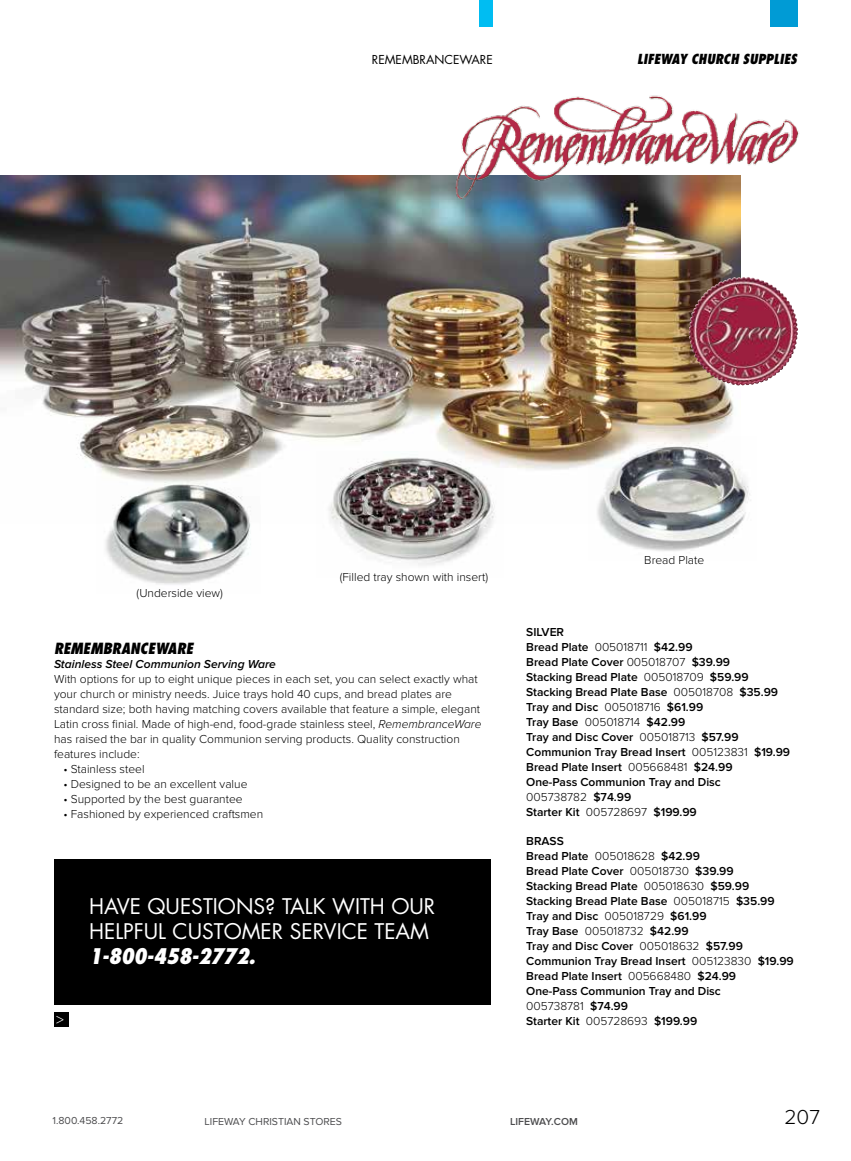
<style>
.page{position:relative;width:851px;height:1161px;background:#fff}
.page>*{position:absolute;margin:0;border:0;box-sizing:border-box;transform-origin:0 0}
.t1{font:21px/25.2px "Futura Std";color:#fff}
.t2{font:italic 800 condensed 21px "Futura Std";color:#fff}
.t3{font:300 21px "Proxima Nova";color:#000}
.t4{font:300 15.75px "Proxima Nova";color:#fff}
.t5{font:italic 800 condensed 15px "Futura Std";color:#000}
.t6{font:italic 800 condensed 13.5px "Futura Std";color:#000}
.t7{font:600 12px/15px "Proxima Nova";color:#000}
.t8{font:300 12px/15px "Proxima Nova";color:#000}
.t9{font:italic 600 12px "Proxima Nova";color:#000}
.t10{font:12px "Futura Std";color:#000}
.t11{font:10.5px "Proxima Nova";color:#4d4d4f}
.t12{font:600 10.5px "Proxima Nova";color:#4d4d4f}
.s1{font-style:italic}
.s2{font-weight:300}
</style>
<div class="page">
<div style="left:54px;top:859px;width:436px;height:146px;background:#000"></div>
<div style="left:54px;top:1012px;width:15px;height:15px;background:#000"></div>
<div style="left:770px;top:0;width:27px;height:27px;background:#009bd5"></div>
<div style="left:479px;top:0;width:13px;height:27px;background:#00bdf2"></div>
<img style="left:0;top:176px;width:740px;height:296px">
<img style="left:316px;top:452px;width:188px;height:113px">
<img style="left:588px;top:436px;width:163px;height:115px">
<img style="left:103px;top:472px;width:148px;height:113px">
<img style="left:439px;top:95px;width:360px;height:119px">
<img style="left:688px;top:277px;width:59px;height:101px">
<p class="t10" style="left:372px;top:52px;width:122px">REMEMBRANCEWARE</p>
<p class="t6" style="left:637px;top:51px;width:161px">LIFEWAY CHURCH SUPPLIES</p>
<p class="t8" style="left:137px;top:585px;width:88px">(Underside view)</p>
<p class="t8" style="left:340px;top:570px;width:150px">(Filled tray shown with insert)</p>
<p class="t5" style="left:54px;top:639px;width:141px">REMEMBRANCEWARE</p>
<p class="t9" style="left:54px;top:657px;width:223px">Stainless Steel Communion Serving Ware</p>
<p class="t8" style="left:54px;top:672px;width:429px">With options for up to eight unique pieces in each set, you can select exactly what your church or ministry needs. Juice trays hold 40 cups, and bread plates are standard size; both having matching covers available that feature a simple, elegant Latin cross finial. Made of high-end, food-grade stainless steel, <span class="s1">RemembranceWare </span>has raised the bar in quality Communion serving products. Quality construction features include:</p>
<p class="t8" style="left:63px;top:762px;width:83px">• Stainless steel</p>
<p class="t8" style="left:63px;top:777px;width:186px">• Designed to be an excellent value</p>
<p class="t8" style="left:63px;top:792px;width:181px">• Supported by the best guarantee</p>
<p class="t8" style="left:63px;top:807px;width:201px">• Fashioned by experienced craftsmen</p>
<h2 class="t4" style="left:56px;top:1010px;width:9px">&gt;</h2>
<h1 class="t1" style="left:89px;top:894px;width:347px">HAVE QUESTIONS? TALK WITH OUR<br>HELPFUL CUSTOMER SERVICE TEAM</h1>
<h1 class="t2" style="left:89px;top:943px;width:168px">1-800-458-2772.</h1>
<p class="t8" style="left:644px;top:553px;width:61px">Bread Plate</p>
<p class="t7" style="left:526px;top:625px;width:265px">SILVER<br>Bread Plate <span class="s2">005018711</span> $42.99<br>Bread Plate Cover <span class="s2">005018707</span> $39.99<br>Stacking Bread Plate <span class="s2">005018709</span> $59.99<br>Stacking Bread Plate Base <span class="s2">005018708</span> $35.99<br>Tray and Disc <span class="s2">005018716</span> $61.99<br>Tray Base <span class="s2">005018714</span> $42.99<br>Tray and Disc Cover <span class="s2">005018713</span> $57.99<br>Communion Tray Bread Insert <span class="s2">005123831</span> $19.99<br>Bread Plate Insert <span class="s2">005668481</span> $24.99<br>One-Pass Communion Tray and Disc<br><span class="s2">005738782</span> $74.99<br>Starter Kit <span class="s2">005728697</span> $199.99</p>
<p class="t7" style="left:526px;top:833px;width:269px">BRASS<br>Bread Plate <span class="s2">005018628</span> $42.99<br>Bread Plate Cover <span class="s2">005018730</span> $39.99<br>Stacking Bread Plate <span class="s2">005018630</span> $59.99<br>Stacking Bread Plate Base <span class="s2">005018715</span> $35.99<br>Tray and Disc <span class="s2">005018729</span> $61.99<br>Tray Base <span class="s2">005018732</span> $42.99<br>Tray and Disc Cover <span class="s2">005018632</span> $57.99<br>Communion Tray Bread Insert <span class="s2">005123830</span> $19.99<br>Bread Plate Insert <span class="s2">005668480</span> $24.99<br>One-Pass Communion Tray and Disc<br><span class="s2">005738781</span> $74.99<br>Starter Kit <span class="s2">005728693</span> $199.99</p>
<p class="t11" style="left:52px;top:1115px;width:72px">1.800.458.2772</p>
<p class="t11" style="left:204px;top:1115px;width:139px">LIFEWAY CHRISTIAN STORES</p>
<p class="t12" style="left:510px;top:1115px;width:69px">LIFEWAY.COM</p>
<h1 class="t3" style="left:784px;top:1105px;width:37px">207</h1>
</div>
